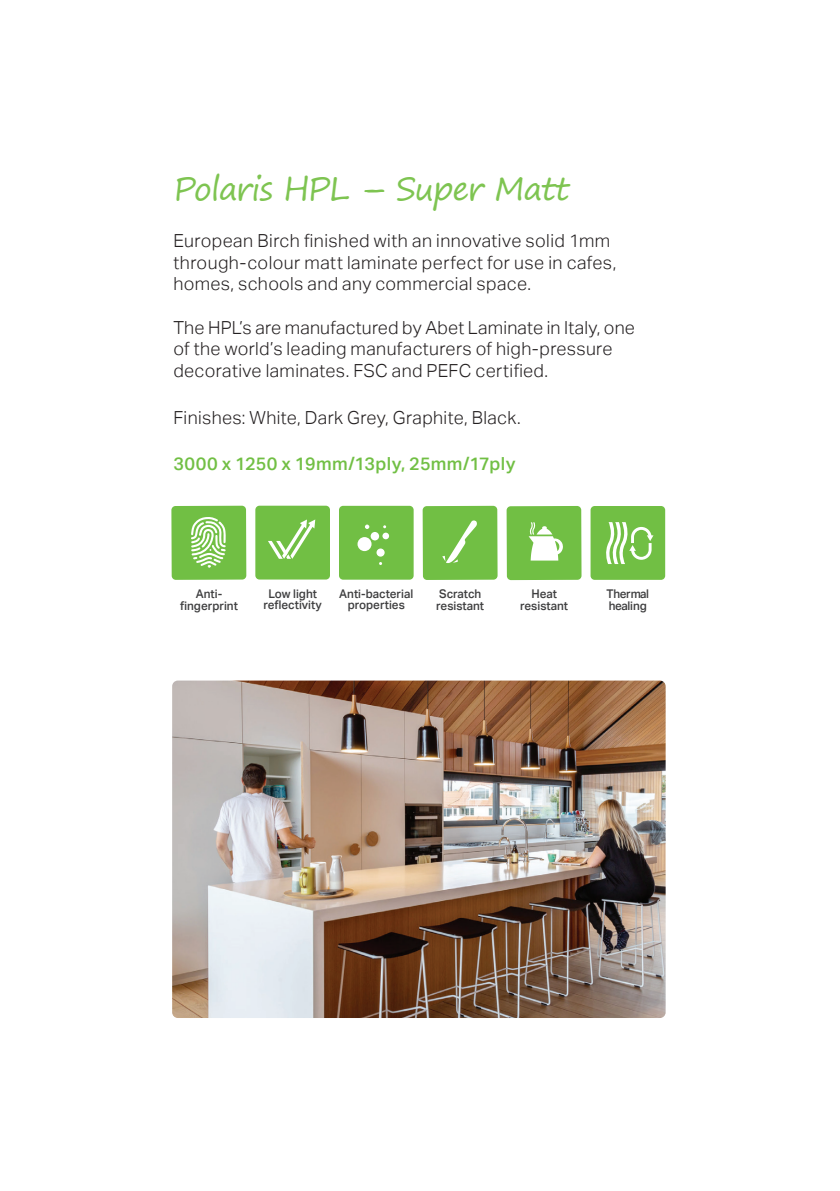
<style>
.page{position:relative;width:840px;height:1191px;background:#fff}
.page>*{position:absolute;margin:0;border:0;box-sizing:border-box;transform-origin:0 0}
.t1{font:32px "Segoe Print";letter-spacing:-.04em;color:#7ec451}
.t2{font:300 18px/21.6px "Aktiv Grotesk";letter-spacing:.02em;color:#231f20}
.t3{font:500 18px "Aktiv Grotesk";letter-spacing:.02em;color:#71bf44}
.t4{font:500 12px/11.6px "Aktiv Grotesk";color:#3e3e3f;text-align:center}
.t5{font:500 12px/11.6px "Aktiv Grotesk";letter-spacing:-.03em;color:#3e3e3f}
</style>
<div class="page">
<div style="left:171px;top:506px;width:75px;height:74px;background:#71bf44;border-radius:4px"></div>
<svg style="left:191px;top:517px;width:35px;height:50px"></svg>
<div style="left:422px;top:506px;width:75px;height:74px;background:#71bf44;border-radius:4px"></div>
<svg style="left:442px;top:520px;width:35px;height:43px"></svg>
<div style="left:506px;top:506px;width:75px;height:74px;background:#71bf44;border-radius:4px"></div>
<svg style="left:528px;top:522px;width:34px;height:38px"></svg>
<div style="left:255px;top:506px;width:75px;height:73px;background:#71bf44;border-radius:4px"></div>
<svg style="left:268px;top:519px;width:47px;height:40px"></svg>
<div style="left:339px;top:506px;width:74px;height:73px;background:#71bf44;border-radius:4px"></div>
<div style="left:376px;top:548px;width:8px;height:8px;background:#fff;border-radius:50%"></div>
<div style="left:357px;top:537px;width:14px;height:14px;background:#fff;border-radius:50%"></div>
<div style="left:382px;top:532px;width:7px;height:7px;background:#fff;border-radius:50%"></div>
<div style="left:370px;top:532px;width:9px;height:8px;background:#fff;border-radius:50%"></div>
<svg style="left:365px;top:524px;width:4px;height:5px"></svg>
<div style="left:590px;top:506px;width:74px;height:74px;background:#71bf44;border-radius:4px"></div>
<svg style="left:606px;top:522px;width:47px;height:42px"></svg>
<img style="left:172px;top:680px;width:493px;height:338px">
<h1 class="t1" style="left:173px;top:160px;width:397px">Polaris HPL – Super Matt</h1>
<p class="t2" style="left:173px;top:230px;width:444px">European Birch finished with an innovative solid 1mm through-colour matt laminate perfect for use in cafes, homes, schools and any commercial space.</p>
<p class="t2" style="left:173px;top:316px;width:463px">The HPL’s are manufactured by Abet Laminate in Italy, one of the world’s leading manufacturers of high-pressure decorative laminates. FSC and PEFC certified.</p>
<p class="t2" style="left:173px;top:406px;width:348px">Finishes: White, Dark Grey, Graphite, Black.</p>
<p class="t3" style="left:173px;top:454px;width:343px">3000 x 1250 x 19mm/13ply, 25mm/17ply</p>
<p class="t4" style="left:263px;top:588px;width:60px">Low light reflectivity</p>
<p class="t4" style="left:339px;top:588px;width:75px">Anti-bacterial properties</p>
<p class="t5" style="left:606px;top:588px;width:44px">Thermal healing</p>
<p class="t4" style="left:180px;top:588px;width:59px">Anti&shy;fingerprint</p>
<p class="t4" style="left:436px;top:588px;width:49px;text-align:left">Scratch resistant</p>
<p class="t4" style="left:520px;top:588px;width:49px">Heat resistant</p>
</div>
